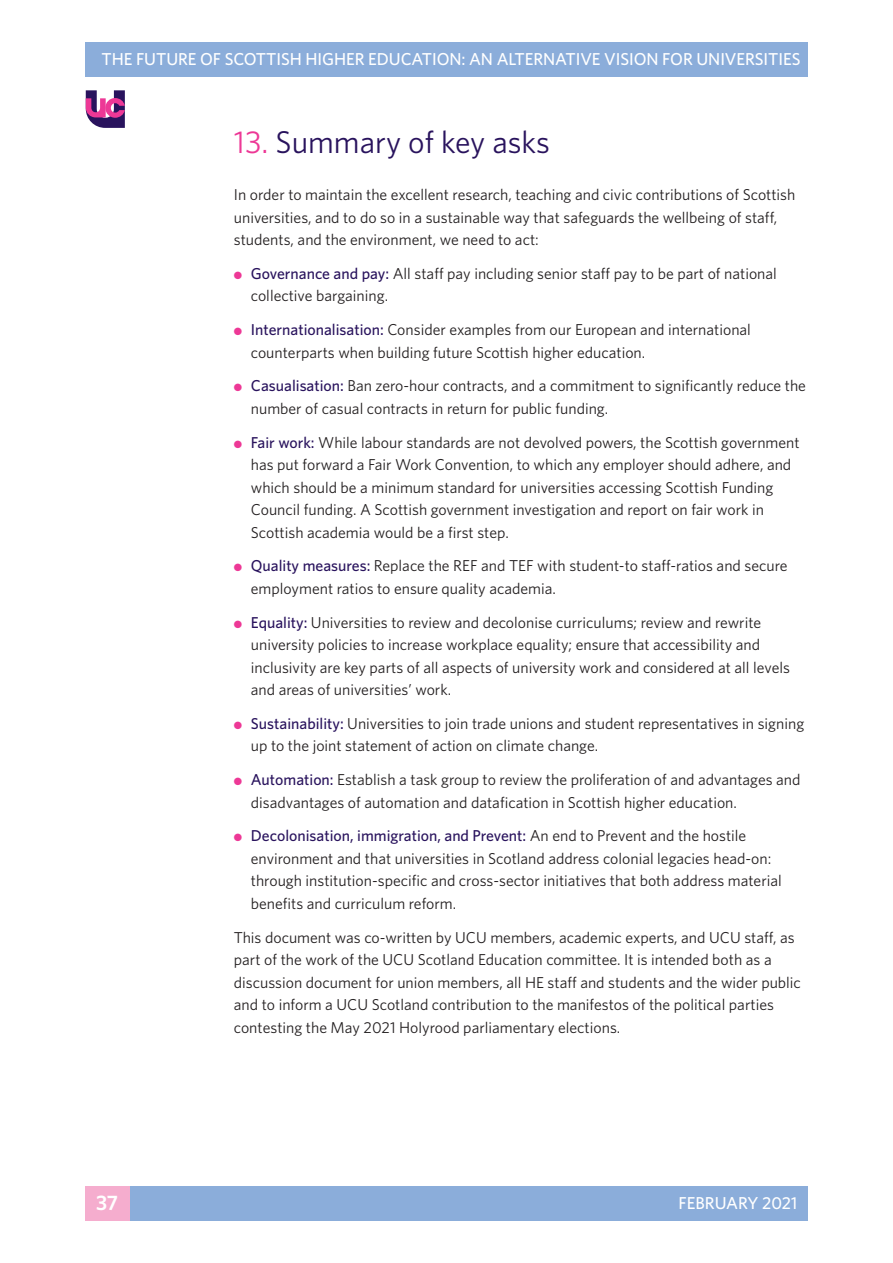
<style>
.page{position:relative;width:893px;height:1263px;background:#fff}
.page>*{position:absolute;margin:0;border:0;box-sizing:border-box;transform-origin:0 0}
.t1{font:31.5px "Whitney";color:#29135d}
.t2{font:600 21px "Whitney";color:#fff}
.t3{font:500 17.25px "Whitney";letter-spacing:-.005em;color:#fff}
.t4{font:15.75px/22.5px "Whitney";color:#231f20}
.s1{color:#ed3896}
.s2{font-weight:500;color:#29135d}
</style>
<div class="page">
<div style="left:85px;top:43px;width:723px;height:34px;background:#8badda"></div>
<div style="left:134px;top:1186px;width:674px;height:34px;background:#8badda"></div>
<div style="left:85px;top:1186px;width:44px;height:34px;background:#f5adce"></div>
<svg style="left:86px;top:90px;width:39px;height:38px"></svg>
<p class="t3" style="left:102px;top:49px;width:700px">THE FUTURE OF SCOTTISH HIGHER EDUCATION: AN ALTERNATIVE VISION FOR UNIVERSITIES</p>
<h2 class="t2" style="left:96px;top:1190px;width:24px">37</h2>
<h1 class="t1" style="left:234px;top:123px;width:317px"><span class="s1">13.</span> Summary of key asks</h1>
<p class="t4" style="left:234px;top:183px;width:563px">In order to maintain the excellent research, teaching and civic contributions of Scottish universities, and to do so in a sustainable way that safeguards the wellbeing of staff, students, and the environment, we need to act:</p>
<p class="t4" style="left:251px;top:262px;width:527px;text-indent:-17px"><span class="s1">●</span> <span class="s2">Governance and pay:</span> All staff pay including senior staff pay to be part of national collective bargaining.</p>
<p class="t4" style="left:251px;top:318px;width:502px;text-indent:-17px"><span class="s1">●</span> <span class="s2">Internationalisation:</span> Consider examples from our European and international counterparts when building future Scottish higher education.</p>
<p class="t4" style="left:251px;top:375px;width:557px;text-indent:-17px"><span class="s1">●</span> <span class="s2">Casualisation:</span> Ban zero-hour contracts, and a commitment to significantly reduce the number of casual contracts in return for public funding.</p>
<p class="t4" style="left:251px;top:431px;width:550px;text-indent:-17px"><span class="s1">●</span> <span class="s2">Fair work:</span> While labour standards are not devolved powers, the Scottish government has put forward a Fair Work Convention, to which any employer should adhere, and which should be a minimum standard for universities accessing Scottish Funding Council funding. A Scottish government investigation and report on fair work in Scottish academia would be a first step.</p>
<p class="t4" style="left:251px;top:555px;width:538px;text-indent:-17px"><span class="s1">●</span> <span class="s2">Quality measures:</span> Replace the REF and TEF with student-to staff-ratios and secure employment ratios to ensure quality academia.</p>
<p class="t4" style="left:251px;top:611px;width:541px;text-indent:-17px"><span class="s1">●</span> <span class="s2">Equality:</span> Universities to review and decolonise curriculums; review and rewrite university policies to increase workplace equality; ensure that accessibility and inclusivity are key parts of all aspects of university work and considered at all levels and areas of universities’ work.</p>
<p class="t4" style="left:251px;top:712px;width:555px;text-indent:-17px"><span class="s1">●</span> <span class="s2">Sustainability:</span> Universities to join trade unions and student representatives in signing up to the joint statement of action on climate change.</p>
<p class="t4" style="left:251px;top:768px;width:551px;text-indent:-17px"><span class="s1">●</span> <span class="s2">Automation:</span> Establish a task group to review the proliferation of and advantages and disadvantages of automation and datafication in Scottish higher education.</p>
<p class="t4" style="left:251px;top:825px;width:532px;text-indent:-17px"><span class="s1">●</span> <span class="s2">Decolonisation, immigration, and Prevent:</span> An end to Prevent and the hostile environment and that universities in Scotland address colonial legacies head-on: through institution-specific and cross-sector initiatives that both address material benefits and curriculum reform.</p>
<p class="t4" style="left:234px;top:926px;width:569px">This document was co-written by UCU members, academic experts, and UCU staff, as part of the work of the UCU Scotland Education committee. It is intended both as a discussion document for union members, all HE staff and students and the wider public and to inform a UCU Scotland contribution to the manifestos of the political parties contesting the May 2021 Holyrood parliamentary elections.</p>
<p class="t3" style="left:679px;top:1193px;width:120px">FEBRUARY 2021</p>
</div>
